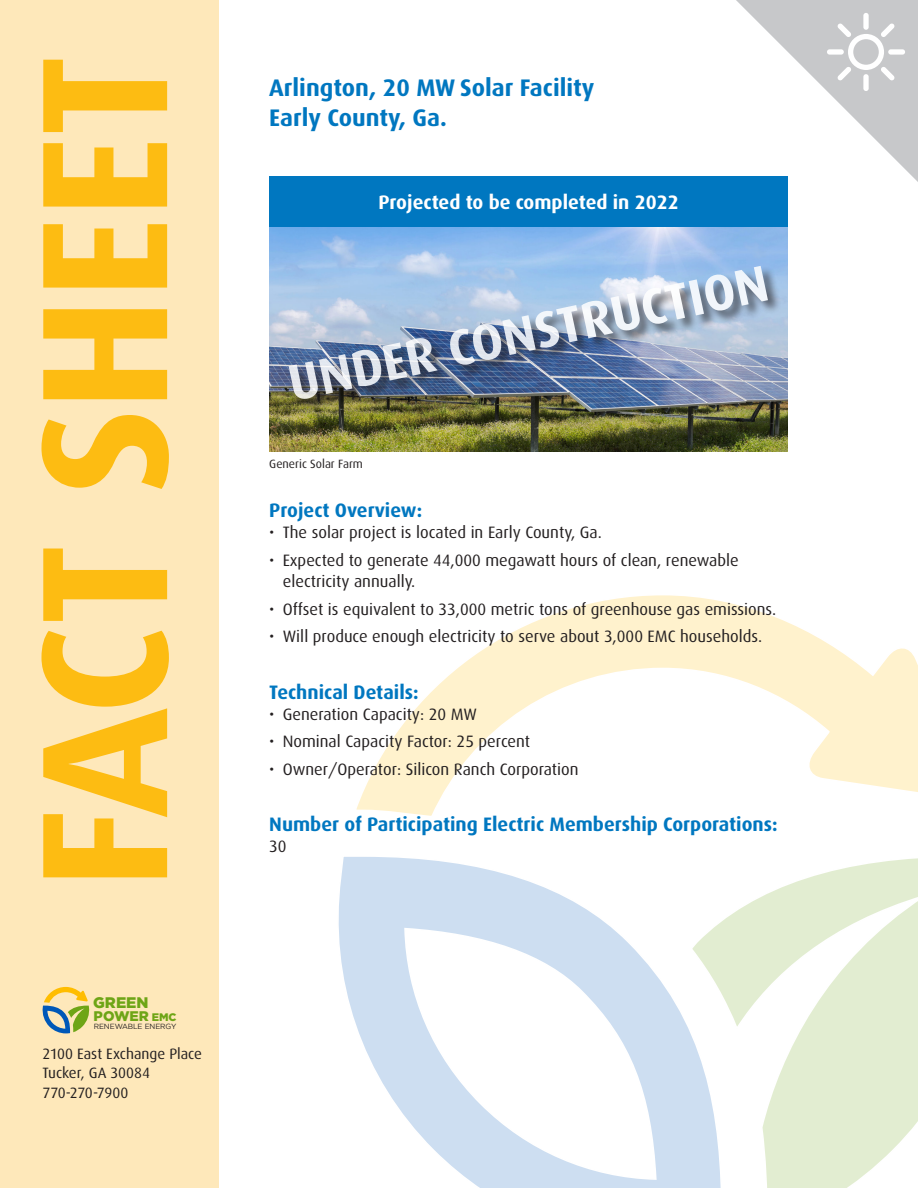
<style>
.page{position:relative;width:918px;height:1188px;background:#fff}
.page>*{position:absolute;margin:0;border:0;box-sizing:border-box;transform-origin:0 0}
.t1{font:700 180px "Dax";letter-spacing:-.01em;color:#fdbc12}
.t2{font:700 51px "Dax";color:#fff}
.t3{font:700 24px/30px "Dax";color:#0077c0}
.t4{font:700 19.5px "Dax";color:#0077c0}
.t5{font:700 19.5px "Dax";color:#fff}
.t6{font:16.5px/21px "Dax";color:#231f20}
.t7{font:900 15.3px "Gotham";color:#6ea516}
.t8{font:15px/19.5px "Dax";color:#231f20}
.t9{font:900 13.95px "Gotham";color:#6ea516}
.t10{font:12px "Dax";color:#231f20}
.t11{font:7.5px "Gotham";letter-spacing:-.015em;color:#231f20}
.s1{font-size:10.95px}
</style>
<div class="page">
<img style="left:269px;top:226px;width:519px;height:225px">
<div style="left:288px;top:265px;width:493px;height:148px;background:#231f20;opacity:.75"></div>
<div style="left:0;top:0;width:218px;height:1188px;background:#fee8ba"></div>
<svg style="left:724px;top:858px;width:194px;height:330px"></svg>
<svg style="left:338px;top:857px;width:386px;height:331px"></svg>
<svg style="left:356px;top:595px;width:562px;height:221px"></svg>
<svg style="left:42px;top:987px;width:48px;height:46px"></svg>
<svg style="left:736px;top:0;width:182px;height:182px"></svg>
<div style="left:269px;top:176px;width:519px;height:50px;background:#0077c0"></div>
<p class="t1" style="left:3px;top:889px;width:837px;rotate:-90deg">FACT SHEET</p>
<p class="t7" style="left:93px;top:994px;width:57px">GREEN</p>
<p class="t11" style="left:94px;top:1022px;width:84px">RENEWABLE ENERGY</p>
<p class="t9" style="left:94px;top:1008px;width:84px">POWER <span class="s1">EMC</span></p>
<p class="t8" style="left:42px;top:1044px;width:161px">2100 East Exchange Place<br>Tucker, GA 30084</p>
<p class="t8" style="left:42px;top:1083px;width:88px">770-270-7900</p>
<p class="t3" style="left:269px;top:72px;width:327px">Arlington, 20 MW Solar Facility<br>Early County, Ga.</p>
<p class="t5" style="left:378px;top:191px;width:302px">Projected to be completed in 2022</p>
<h2 class="t2" style="left:283px;top:356px;width:491px;rotate:-12deg">UNDER CONSTRUCTION</h2>
<p class="t10" style="left:269px;top:457px;width:95px">Generic Solar Farm</p>
<p class="t4" style="left:269px;top:499px;width:155px">Project Overview:</p>
<p class="t6" style="left:269px;top:522px;width:334px">• The solar project is located in Early County, Ga.</p>
<p class="t6" style="left:283px;top:550px;width:458px;text-indent:-14px">• Expected to generate 44,000 megawatt hours of clean, renewable electricity annually.</p>
<p class="t6" style="left:269px;top:599px;width:509px">• Offset is equivalent to 33,000 metric tons of greenhouse gas emissions.</p>
<p class="t6" style="left:269px;top:626px;width:495px">• Will produce enough electricity to serve about 3,000 EMC households.</p>
<p class="t4" style="left:269px;top:681px;width:151px">Technical Details:</p>
<p class="t6" style="left:269px;top:703px;width:209px">• Generation Capacity: 20 MW</p>
<p class="t6" style="left:269px;top:731px;width:262px">• Nominal Capacity Factor: 25 percent</p>
<p class="t6" style="left:269px;top:759px;width:311px">• Owner/Operator: Silicon Ranch Corporation</p>
<p class="t4" style="left:269px;top:813px;width:510px">Number of Participating Electric Membership Corporations:</p>
<p class="t6" style="left:269px;top:835px;width:19px">30</p>
</div>
